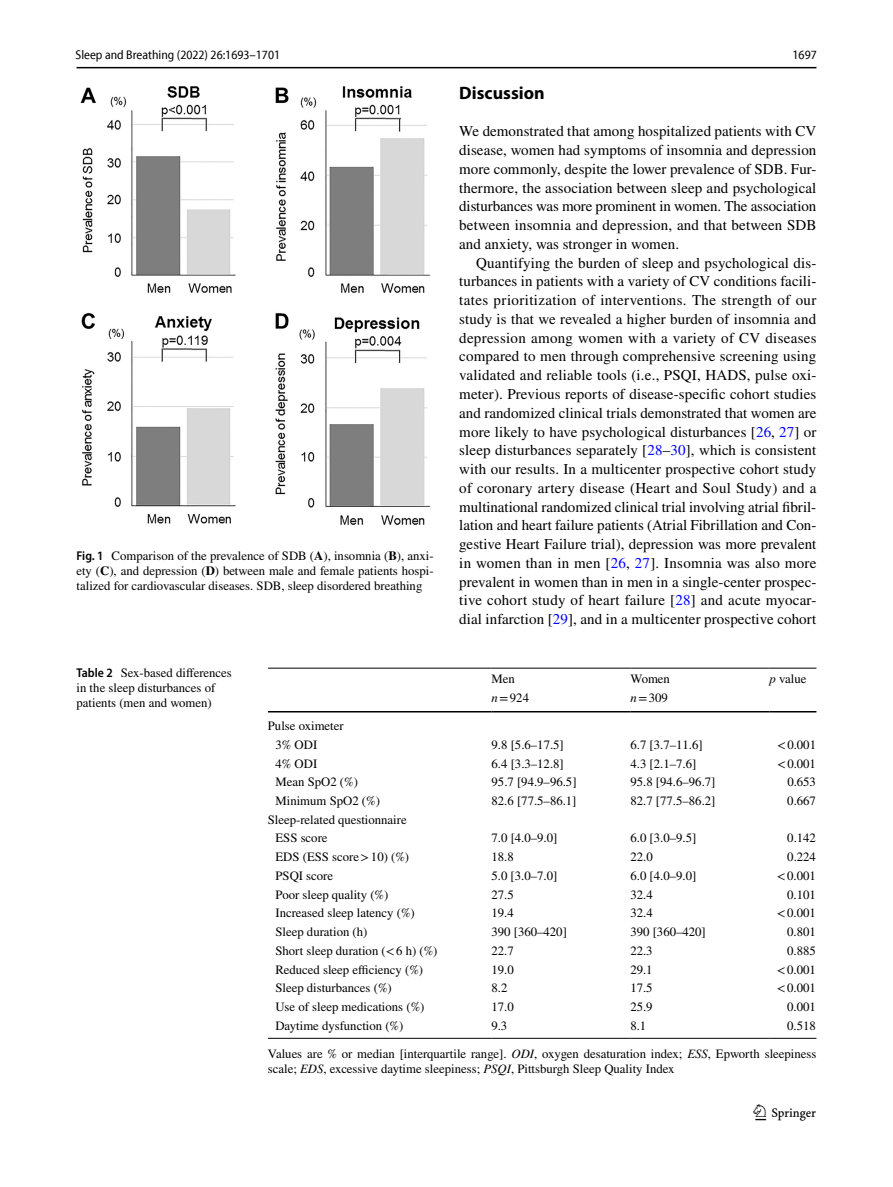
<style>
.page{position:relative;width:893px;height:1187px;background:#fff}
.page>*{position:absolute;margin:0;border:0;box-sizing:border-box;transform-origin:0 0}
.t1{font:22.5px "Springnew Regular 3";color:#000}
.t2{font:700 18px "Myriad Pro";color:#000}
.t3{font:15px/18.8px "STIX";letter-spacing:.005em;color:#000;text-align:justify}
.t4{font:12.75px/15px "STIX";color:#000}
.t5{font:semi-condensed 12.75px "Myriad Pro Unic";color:#000}
.s1{font-family:"Myriad Pro";font-weight:600;font-stretch:semi-condensed}
.s2{font-weight:700}
.s3{color:#00f}
.s4{font-style:italic}
</style>
<div class="page">
<hr style="left:77px;top:67px;width:739px;height:1px;background:#000">
<img style="left:81px;top:87px;width:348px;height:438px">
<hr style="left:268px;top:667px;width:224px;height:1px;background:#000">
<hr style="left:268px;top:711px;width:224px;height:1px;background:#000">
<hr style="left:492px;top:667px;width:138px;height:1px;background:#000">
<hr style="left:630px;top:667px;width:139px;height:1px;background:#000">
<hr style="left:769px;top:667px;width:47px;height:1px;background:#000">
<hr style="left:769px;top:711px;width:47px;height:1px;background:#000">
<hr style="left:492px;top:711px;width:138px;height:1px;background:#000">
<hr style="left:630px;top:711px;width:139px;height:1px;background:#000">
<hr style="left:268px;top:1037px;width:224px;height:1px;background:#000">
<hr style="left:492px;top:1037px;width:138px;height:1px;background:#000">
<hr style="left:630px;top:1037px;width:139px;height:1px;background:#000">
<hr style="left:769px;top:1037px;width:47px;height:1px;background:#000">
<p class="t5" style="left:76px;top:50px;width:206px">Sleep and Breathing (2022) 26:1693–1701</p>
<p class="t5" style="left:793px;top:50px;width:26px">1697</p>
<p class="t4" style="left:77px;top:549px;width:359px;text-align:justify"><span class="s1">Fig. 1</span> Comparison of the prevalence of SDB (<span class="s2">A</span>), insomnia (<span class="s2">B</span>), anxi&shy;ety (<span class="s2">C</span>), and depression (<span class="s2">D</span>) between male and female patients hospi&shy;talized for cardiovascular diseases. SDB, sleep disordered breathing</p>
<p class="t4" style="left:77px;top:666px;width:157px"><span class="s1">Table 2</span> Sex-based differences in the sleep disturbances of patients (men and women)</p>
<p class="t4" style="left:276px;top:717px;width:70px;line-height:18.8px;text-indent:-8px">Pulse oximeter<br>3% ODI</p>
<p class="t2" style="left:459px;top:81px;width:87px">Discussion</p>
<p class="t3" style="left:459px;top:123px;width:359px">We demonstrated that among hospitalized patients with CV disease, women had symptoms of insomnia and depression more commonly, despite the lower prevalence of SDB. Fur&shy;thermore, the association between sleep and psychological disturbances was more prominent in women. The association between insomnia and depression, and that between SDB and anxiety, was stronger in women.</p>
<p class="t3" style="left:459px;top:254px;width:359px;text-indent:17px">Quantifying the burden of sleep and psychological dis&shy;turbances in patients with a variety of CV conditions facili&shy;tates prioritization of interventions. The strength of our study is that we revealed a higher burden of insomnia and depression among women with a variety of CV diseases compared to men through comprehensive screening using validated and reliable tools (i.e., PSQI, HADS, pulse oxi&shy;meter). Previous reports of disease-specific cohort studies and randomized clinical trials demonstrated that women are more likely to have psychological disturbances [<span class="s3">26</span>, <span class="s3">27</span>] or sleep disturbances separately [<span class="s3">28</span>–<span class="s3">30</span>], which is consistent with our results. In a multicenter prospective cohort study of coronary artery disease (Heart and Soul Study) and a multinational randomized clinical trial involving atrial fibril&shy;lation and heart failure patients (Atrial Fibrillation and Con&shy;gestive Heart Failure trial), depression was more prevalent in women than in men [<span class="s3">26</span>, <span class="s3">27</span>]. Insomnia was also more prevalent in women than in men in a single-center prospec&shy;tive cohort study of heart failure [<span class="s3">28</span>] and acute myocar&shy;dial infarction [<span class="s3">29</span>], and in a multicenter prospective cohort</p>
<p class="t4" style="left:492px;top:672px;width:25px">Men</p>
<p class="t4" style="left:630px;top:672px;width:41px">Women</p>
<p class="t4" style="left:769px;top:672px;width:38px"><span class="s4">p</span> value</p>
<p class="t4" style="left:492px;top:691px;width:39px"><span class="s4">n</span>=924</p>
<p class="t4" style="left:630px;top:691px;width:39px"><span class="s4">n</span>=309</p>
<p class="t4" style="left:492px;top:737px;width:74px">9.8 [5.6–17.5]</p>
<p class="t4" style="left:630px;top:737px;width:74px">6.7 [3.7–11.6]</p>
<p class="t4" style="left:777px;top:737px;width:41px">&lt;0.001</p>
<p class="t4" style="left:276px;top:756px;width:43px">4% ODI</p>
<p class="t4" style="left:492px;top:756px;width:74px">6.4 [3.3–12.8]</p>
<p class="t4" style="left:630px;top:756px;width:67px">4.3 [2.1–7.6]</p>
<p class="t4" style="left:777px;top:756px;width:41px">&lt;0.001</p>
<p class="t4" style="left:276px;top:775px;width:84px">Mean SpO2 (%)</p>
<p class="t4" style="left:492px;top:775px;width:86px">95.7 [94.9–96.5]</p>
<p class="t4" style="left:630px;top:775px;width:86px">95.8 [94.6–96.7]</p>
<p class="t4" style="left:787px;top:775px;width:30px">0.653</p>
<p class="t4" style="left:276px;top:794px;width:106px">Minimum SpO2 (%)</p>
<p class="t4" style="left:492px;top:794px;width:86px">82.6 [77.5–86.1]</p>
<p class="t4" style="left:630px;top:794px;width:86px">82.7 [77.5–86.2]</p>
<p class="t4" style="left:787px;top:794px;width:30px">0.667</p>
<p class="t4" style="left:275px;top:810px;width:133px;line-height:18.8px;text-indent:-8px">Sleep-related questionnaire<br>ESS score</p>
<p class="t4" style="left:492px;top:831px;width:67px">7.0 [4.0–9.0]</p>
<p class="t4" style="left:630px;top:831px;width:67px">6.0 [3.0–9.5]</p>
<p class="t4" style="left:787px;top:831px;width:30px">0.142</p>
<p class="t4" style="left:275px;top:850px;width:135px">EDS (ESS score&gt;10) (%)</p>
<p class="t4" style="left:491px;top:850px;width:24px">18.8</p>
<p class="t4" style="left:630px;top:850px;width:24px">22.0</p>
<p class="t4" style="left:787px;top:850px;width:30px">0.224</p>
<p class="t4" style="left:275px;top:868px;width:59px">PSQI score</p>
<p class="t4" style="left:491px;top:868px;width:67px">5.0 [3.0–7.0]</p>
<p class="t4" style="left:630px;top:868px;width:67px">6.0 [4.0–9.0]</p>
<p class="t4" style="left:777px;top:868px;width:41px">&lt;0.001</p>
<p class="t4" style="left:275px;top:887px;width:114px">Poor sleep quality (%)</p>
<p class="t4" style="left:491px;top:887px;width:24px">27.5</p>
<p class="t4" style="left:630px;top:887px;width:24px">32.4</p>
<p class="t4" style="left:787px;top:887px;width:30px">0.101</p>
<p class="t4" style="left:275px;top:906px;width:141px">Increased sleep latency (%)</p>
<p class="t4" style="left:491px;top:906px;width:24px">19.4</p>
<p class="t4" style="left:630px;top:906px;width:24px">32.4</p>
<p class="t4" style="left:777px;top:906px;width:41px">&lt;0.001</p>
<p class="t4" style="left:275px;top:925px;width:94px">Sleep duration (h)</p>
<p class="t4" style="left:491px;top:925px;width:77px">390 [360–420]</p>
<p class="t4" style="left:630px;top:925px;width:77px">390 [360–420]</p>
<p class="t4" style="left:787px;top:925px;width:30px">0.801</p>
<p class="t4" style="left:275px;top:943px;width:164px">Short sleep duration (&lt;6 h) (%)</p>
<p class="t4" style="left:491px;top:943px;width:24px">22.7</p>
<p class="t4" style="left:630px;top:943px;width:24px">22.3</p>
<p class="t4" style="left:787px;top:943px;width:30px">0.885</p>
<p class="t4" style="left:275px;top:962px;width:149px">Reduced sleep efficiency (%)</p>
<p class="t4" style="left:491px;top:962px;width:24px">19.0</p>
<p class="t4" style="left:630px;top:962px;width:24px">29.1</p>
<p class="t4" style="left:777px;top:962px;width:41px">&lt;0.001</p>
<p class="t4" style="left:275px;top:981px;width:118px">Sleep disturbances (%)</p>
<p class="t4" style="left:491px;top:981px;width:17px">8.2</p>
<p class="t4" style="left:630px;top:981px;width:24px">17.5</p>
<p class="t4" style="left:777px;top:981px;width:41px">&lt;0.001</p>
<p class="t4" style="left:275px;top:999px;width:151px">Use of sleep medications (%)</p>
<p class="t4" style="left:491px;top:999px;width:24px">17.0</p>
<p class="t4" style="left:630px;top:999px;width:24px">25.9</p>
<p class="t4" style="left:787px;top:999px;width:30px">0.001</p>
<p class="t4" style="left:275px;top:1018px;width:129px">Daytime dysfunction (%)</p>
<p class="t4" style="left:491px;top:1018px;width:17px">9.3</p>
<p class="t4" style="left:630px;top:1018px;width:17px">8.1</p>
<p class="t4" style="left:787px;top:1018px;width:30px">0.518</p>
<p class="t4" style="left:268px;top:1047px;width:550px">Values are % or median [interquartile range]. <span class="s4">ODI</span>, oxygen desaturation index; <span class="s4">ESS</span>, Epworth sleepiness scale; <span class="s4">EDS</span>, excessive daytime sleepiness; <span class="s4">PSQI</span>, Pittsburgh Sleep Quality Index</p>
<h1 class="t1" style="left:755px;top:1104px;width:62px">1 3</h1>
</div>
